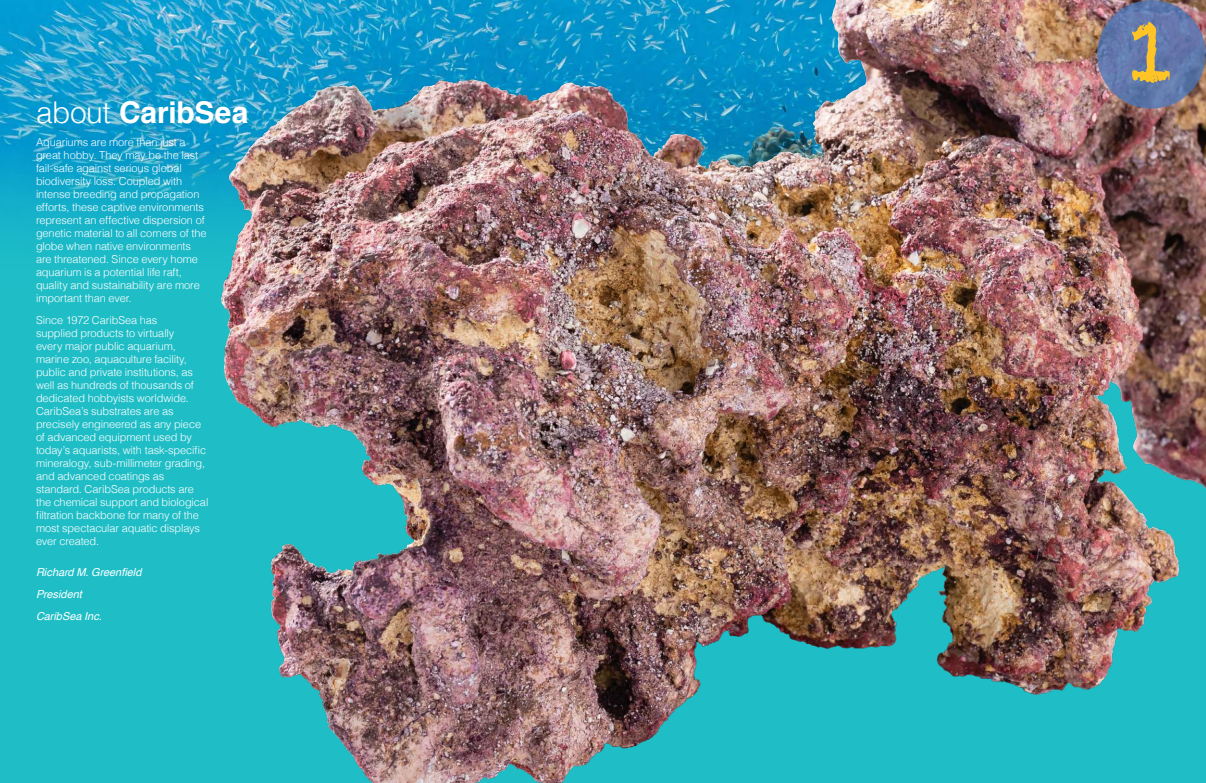
<style>
.page{position:relative;width:1206px;height:783px;background:#fff}
.page>*{position:absolute;margin:0;border:0;box-sizing:border-box;transform-origin:0 0}
.t1{font:85px "Chalkduster";color:#ffc527}
.t2{font:700 30px "Helvetica";letter-spacing:-.005em;color:#fff}
.t3{font:300 11px/13px "Helvetica";letter-spacing:-.01em;color:#fff}
.t4{font:italic 11px/22px "Helvetica";color:#fff}
.s1{font-weight:300}
</style>
<div class="page">
<img style="left:0;top:0;width:214px;height:758px">
<img style="left:214px;top:0;width:992px;height:783px">
<svg style="left:1097px;top:0;width:109px;height:109px;background:#6177aa"></svg>
<h2 class="t2" style="left:36px;top:100px;width:214px"><span class="s1">about</span> CaribSea</h2>
<p class="t3" style="left:36px;top:137px;width:172px">Aquariums are more than just a great hobby. They may be the last fail-safe against serious global biodiversity loss. Coupled with intense breeding and propagation efforts, these captive environments represent an effective dispersion of genetic material to all corners of the globe when native environments are threatened. Since every home aquarium is a potential life raft, quality and sustainability are more important than ever.</p>
<p class="t3" style="left:36px;top:315px;width:174px">Since 1972 CaribSea has<br>supplied products to virtually<br>every major public aquarium, marine zoo, aquaculture facility, public and private institutions, as well as hundreds of thousands of dedicated hobbyists worldwide.<br>CaribSea’s substrates are as precisely engineered as any piece of advanced equipment used by today’s aquarists, with task-speci昀椀c mineralogy, sub-millimeter grading, and advanced coatings as standard. CaribSea products are the chemical support and biological昀椀ltration backbone for many of the most spectacular aquatic displays ever created.</p>
<p class="t4" style="left:36px;top:561px;width:107px">Richard M. Green昀椀eld<br>President<br>CaribSea Inc.</p>
<h1 class="t1" style="left:1125px;top:2px;width:53px">1</h1>
</div>
